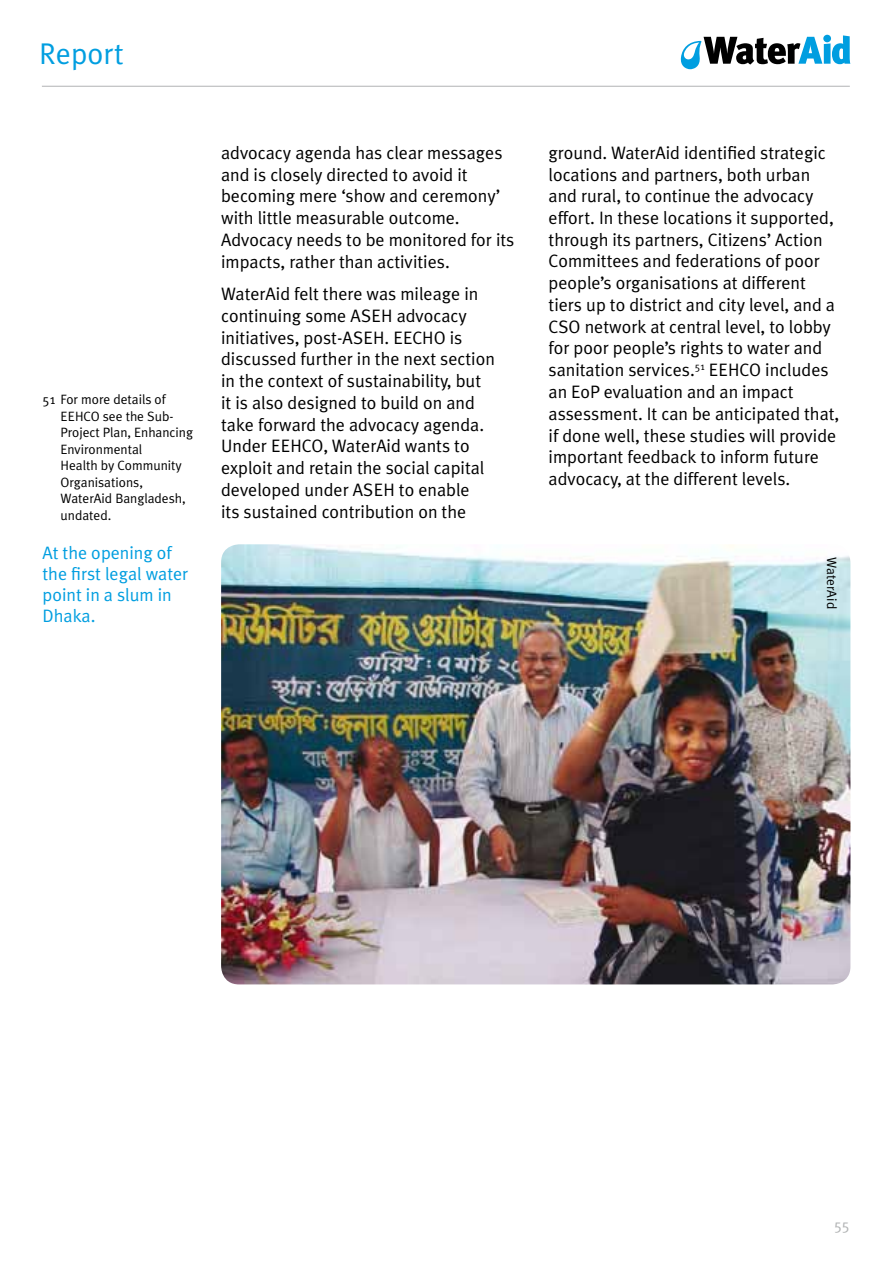
<style>
.page{position:relative;width:893px;height:1263px;background:#fff}
.page>*{position:absolute;margin:0;border:0;box-sizing:border-box;transform-origin:0 0}
.t1{font:30px "Meta Plus Normal";color:#009ee0}
.t2{font:18px/21.8px "Meta Plus Normal";color:#000}
.t3{font:18px/21px "Meta Plus Normal";color:#009ee0}
.t4{font:15px "Meta Plus Normal";color:#b1b3b4}
.t5{font:13.5px/16.5px "Meta Plus Normal";color:#000}
</style>
<div class="page">
<svg style="left:681px;top:35px;width:169px;height:34px"></svg>
<hr style="left:42px;top:86px;width:808px;height:1px;background:#b1b3b4">
<img style="left:221px;top:544px;width:629px;height:440px">
<h1 class="t1" style="left:39px;top:36px;width:86px">Report</h1>
<p class="t5" style="left:61px;top:391px;width:134px;text-indent:-18px">51 For more details of<br>EEHCO see the Sub-<br>Project Plan, Enhancing<br>Environmental<br>Health by Community<br>Organisations,<br>WaterAid Bangladesh, undated.</p>
<p class="t3" style="left:43px;top:542px;width:147px">At the opening of the first legal water point in a slum in<br>Dhaka.</p>
<p class="t2" style="left:221px;top:141px;width:295px">advocacy agenda has clear messages and is closely directed to avoid it becoming mere ‘show and ceremony’ with little measurable outcome.<br>Advocacy needs to be monitored for its impacts, rather than activities.</p>
<p class="t2" style="left:221px;top:283px;width:275px">WaterAid felt there was mileage in continuing some ASEH advocacy initiatives, post-ASEH. EECHO is discussed further in the next section in the context of sustainability, but it is also designed to build on and take forward the advocacy agenda.<br>Under EEHCO, WaterAid wants to exploit and retain the social capital developed under ASEH to enable<br>its sustained contribution on the</p>
<p class="t2" style="left:549px;top:141px;width:292px">ground. WaterAid identified strategic locations and partners, both urban and rural, to continue the advocacy effort. In these locations it supported, through its partners, Citizens’ Action Committees and federations of poor people’s organisations at different tiers up to district and city level, and a CSO network at central level, to lobby for poor people’s rights to water and sanitation services.<sup>51</sup> EEHCO includes an EoP evaluation and an impact assessment. It can be anticipated that, if done well, these studies will provide important feedback to inform future advocacy, at the different levels.</p>
<p class="t5" style="left:840px;top:557px;width:53px;rotate:90deg">WaterAid</p>
<p class="t4" style="left:834px;top:1216px;width:17px">55</p>
</div>
